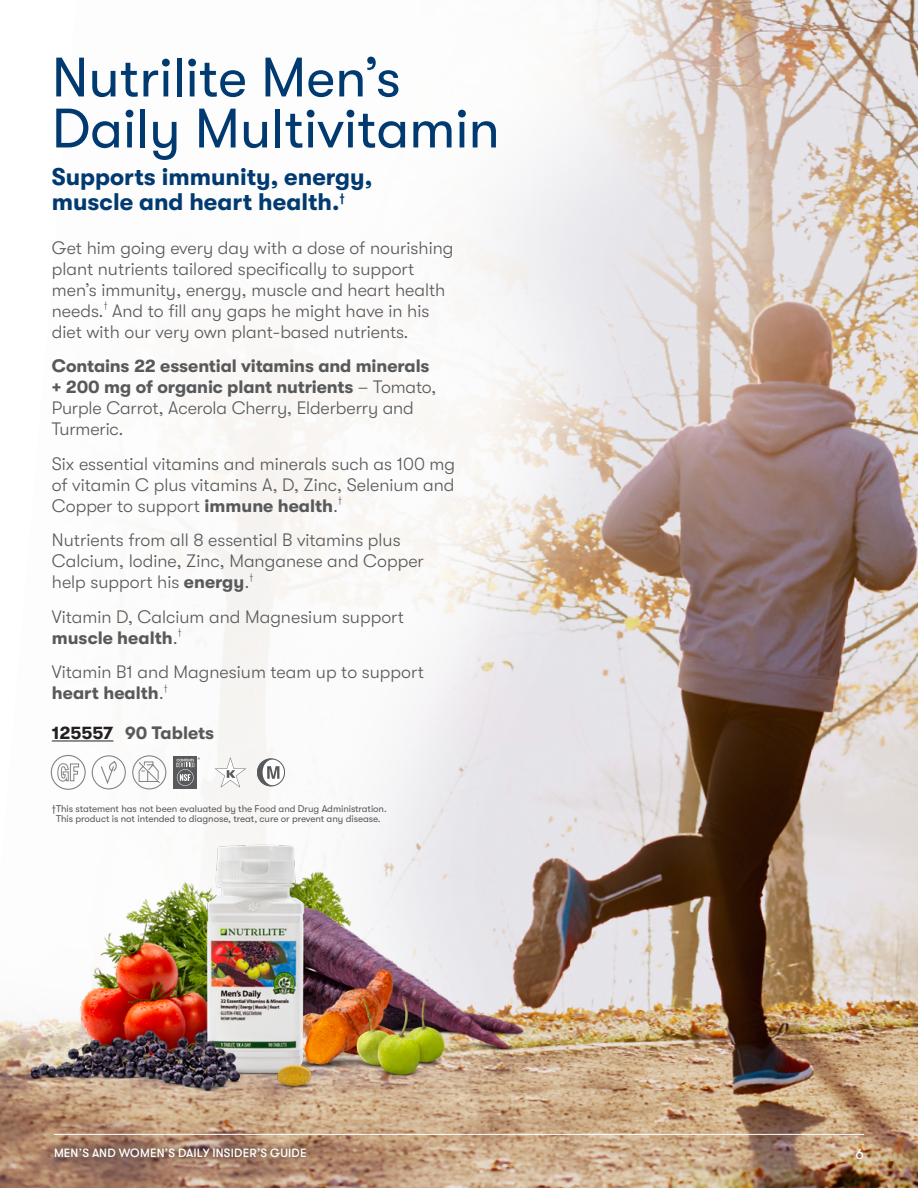
<style>
.page{position:relative;width:918px;height:1188px;background:#fff}
.page>*{position:absolute;margin:0;border:0;box-sizing:border-box;transform-origin:0 0}
.t1{font:55.5px/51px "GT Walsheim";color:#003a70}
.t2{font:700 24px/25.5px "GT Walsheim";color:#003a70}
.t3{font:300 18px/21px "GT Walsheim";color:#58595b}
.t4{font:700 18px/21px "GT Walsheim";letter-spacing:-.005em;color:#58595b}
.t5{font:15px "GT Walsheim";color:#fff}
.t6{font:500 12px "GT Walsheim";letter-spacing:.015em;color:#fff}
.t7{font:9.75px/9.8px "GT Walsheim";letter-spacing:-.005em;color:#58595b;text-align:center}
.t8{font:300 9px "GT Walsheim";color:#58595b}
.t9{font:6.75px "GT Walsheim";color:#58595b}
.s1{font-weight:300}
.s2{font-weight:700}
.s3{color:#231f20}
</style>
<div class="page">
<img style="left:0;top:0;width:918px;height:1188px">
<img style="left:0;top:815px;width:554px;height:311px">
<hr style="left:54px;top:1134px;width:810px;height:1px;background:#fff">
<svg style="left:257px;top:759px;width:28px;height:27px"></svg>
<div style="left:257px;top:758px;width:28px;height:28px;border:1px solid #58595b;border-radius:50%"></div>
<svg style="left:257px;top:759px;width:22px;height:27px"></svg>
<svg style="left:215px;top:757px;width:31px;height:31px"></svg>
<div style="left:174px;top:756px;width:23px;height:33px;background:#58595b"></div>
<svg style="left:176px;top:759px;width:18px;height:27px"></svg>
<svg style="left:57px;top:763px;width:23px;height:19px"></svg>
<div style="left:51px;top:755px;width:35px;height:35px;border:1px solid #808285;border-radius:50%"></div>
<svg style="left:100px;top:760px;width:17px;height:26px"></svg>
<div style="left:92px;top:755px;width:34px;height:34px;border:1px solid #808285;border-radius:50%"></div>
<svg style="left:138px;top:761px;width:23px;height:23px"></svg>
<div style="left:132px;top:755px;width:34px;height:34px;border:1px solid #808285;border-radius:50%"></div>
<hr style="left:52px;top:741px;width:61px;height:1px;background:#231f20">
<div style="left:47px;top:1140px;width:267px;height:25px;background:#231f20;opacity:.75"></div>
<h1 class="t1" style="left:52px;top:52px;width:449px">Nutrilite Men’s<br>Daily Multivitamin</h1>
<h2 class="t2" style="left:52px;top:164px;width:322px">Supports immunity, energy, muscle and heart health.<sup>†</sup></h2>
<p class="t3" style="left:52px;top:237px;width:403px">Get him going every day with a dose of nourishing plant nutrients tailored specifically to support men’s immunity, energy, muscle and heart health needs.</p>
<p class="t8" style="left:104px;top:300px;width:5px">†</p>
<p class="t3" style="left:52px;top:300px;width:379px;text-indent:60px">And to fill any gaps he might have in his diet with our very own plant-based nutrients.</p>
<p class="t4" style="left:52px;top:356px;width:386px">Contains 22 essential vitamins and minerals + 200 mg of organic plant nutrients <span class="s1">– Tomato, Purple Carrot, Acerola Cherry, Elderberry and Turmeric.</span></p>
<p class="t3" style="left:52px;top:453px;width:405px;text-align:justify">Six essential vitamins and minerals such as 100 mg of vitamin C plus vitamins A, D, Zinc, Selenium and Copper to support <span class="s2">immune health</span>.</p>
<p class="t8" style="left:338px;top:495px;width:5px">†</p>
<p class="t3" style="left:52px;top:530px;width:374px">Nutrients from all 8 essential B vitamins plus<br>Calcium, Iodine, Zinc, Manganese and Copper help support his <span class="s2">energy</span>.</p>
<p class="t8" style="left:249px;top:571px;width:5px">†</p>
<p class="t3" style="left:52px;top:606px;width:354px">Vitamin D, Calcium and Magnesium support <span class="s2">muscle health</span>.</p>
<p class="t8" style="left:178px;top:627px;width:5px">†</p>
<p class="t3" style="left:52px;top:662px;width:374px">Vitamin B1 and Magnesium team up to support <span class="s2">heart health</span>.</p>
<p class="t8" style="left:164px;top:682px;width:5px">†</p>
<p class="t4" style="left:52px;top:722px;width:164px"><span class="s3">125557</span> 90 Tablets</p>
<p class="t9" style="left:197px;top:756px;width:4px">*</p>
<p class="t7" style="left:52px;top:804px;width:337px">†This statement has not been evaluated by the Food and Drug Administration.<br>This product is not intended to diagnose, treat, cure or prevent any disease.</p>
<p class="t6" style="left:54px;top:1146px;width:254px">MEN’S AND WOMEN’S DAILY INSIDER’S GUIDE</p>
<p class="t5" style="left:855px;top:1145px;width:10px">6</p>
</div>
